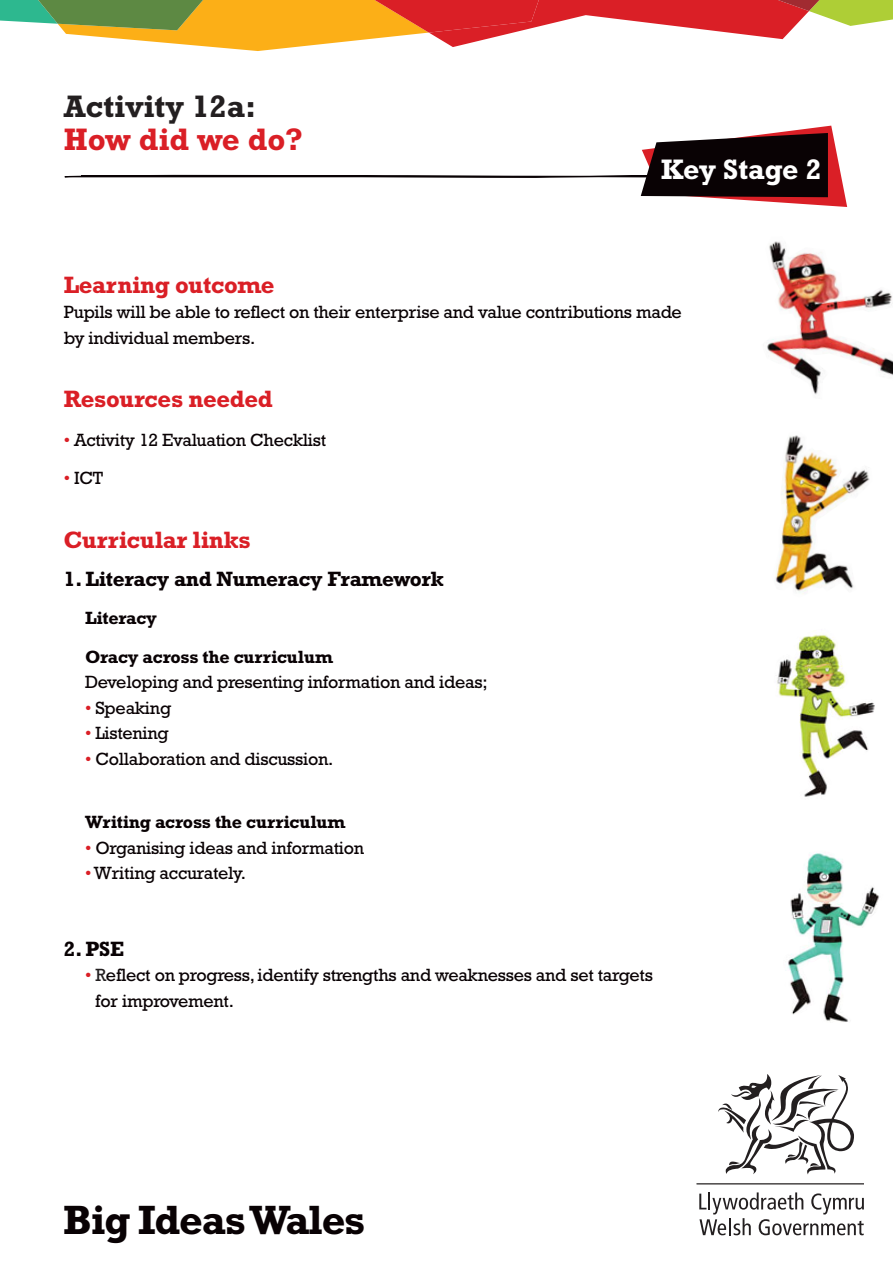
<style>
.page{position:relative;width:893px;height:1263px;background:#fff}
.page>*{position:absolute;margin:0;border:0;box-sizing:border-box;transform-origin:0 0}
.t1{font:700 41.55px "Rockwell";letter-spacing:-.03em;color:#090204}
.t2{font:700 31.5px "Rockwell";color:#231f20}
.t3{font:700 31.5px "Rockwell";color:#da1f26}
.t4{font:700 28.65px "Rockwell";letter-spacing:-.005em;color:#fff}
.t5{font:700 24px "Rockwell";letter-spacing:-.015em;color:#da1f26}
.t6{font:700 21px "Rockwell";letter-spacing:-.015em;color:#090204}
.t7{font:18px/25.5px "Rockwell";letter-spacing:-.015em;color:#090204}
.t8{font:700 18px/38.2px "Rockwell";letter-spacing:-.015em;color:#090204}
.s1{color:#da1f26}
.s2{color:#231f20}
</style>
<div class="page">
<svg style="left:718px;top:1074px;width:136px;height:100px"></svg>
<svg style="left:699px;top:1192px;width:164px;height:43px"></svg>
<svg style="left:696px;top:1183px;width:167px;height:1px"></svg>
<svg style="left:0;top:0;width:893px;height:51px"></svg>
<img style="left:767px;top:241px;width:126px;height:154px">
<img style="left:788px;top:853px;width:91px;height:169px">
<img style="left:777px;top:634px;width:98px;height:163px">
<img style="left:775px;top:435px;width:95px;height:159px">
<svg style="left:64px;top:126px;width:783px;height:81px"></svg>
<h2 class="t2" style="left:64px;top:95px;width:194px">Activity 12a:</h2>
<h2 class="t3" style="left:64px;top:128px;width:241px">How did we do?</h2>
<h3 class="t4" style="left:661px;top:159px;width:162px">Key Stage 2</h3>
<h3 class="t5" style="left:64px;top:276px;width:212px">Learning outcome</h3>
<p class="t7" style="left:64px;top:301px;width:620px">Pupils will be able to reflect on their enterprise and value contributions made by individual members.</p>
<h3 class="t5" style="left:64px;top:391px;width:211px">Resources needed</h3>
<p class="t7" style="left:64px;top:429px;width:264px"><span class="s1">•</span> Activity 12 Evaluation Checklist</p>
<p class="t7" style="left:64px;top:467px;width:41px"><span class="s1">•</span> ICT</p>
<h3 class="t5" style="left:64px;top:531px;width:189px">Curricular links</h3>
<p class="t6" style="left:64px;top:572px;width:382px">1. Literacy and Numeracy Framework</p>
<p class="t8" style="left:85px;top:601px;width:249px">Literacy<br>Oracy across the curriculum</p>
<p class="t7" style="left:85px;top:671px;width:404px">Developing and presenting information and ideas;</p>
<p class="t7" style="left:85px;top:697px;width:88px"><span class="s1">•</span> Speaking</p>
<p class="t7" style="left:85px;top:722px;width:85px"><span class="s1">•</span> Listening</p>
<p class="t7" style="left:85px;top:748px;width:250px"><span class="s1">•</span> Collaboration and discussion.</p>
<p class="t8" style="left:85px;top:805px;width:262px">Writing across the curriculum</p>
<p class="t7" style="left:85px;top:837px;width:281px"><span class="s1">•</span> Organising ideas and information</p>
<p class="t7" style="left:85px;top:862px;width:163px"><span class="s1">•</span> Writing accurately.</p>
<p class="t6" style="left:64px;top:941px;width:62px">2. PSE</p>
<p class="t7" style="left:95px;top:964px;width:559px;text-indent:-10px"><span class="s1">•</span> <span class="s2">R</span>eflect on progress, identify strengths and weaknesses and set targets for improvement.</p>
<h1 class="t1" style="left:63px;top:1206px;width:304px">Big Ideas Wales</h1>
</div>
